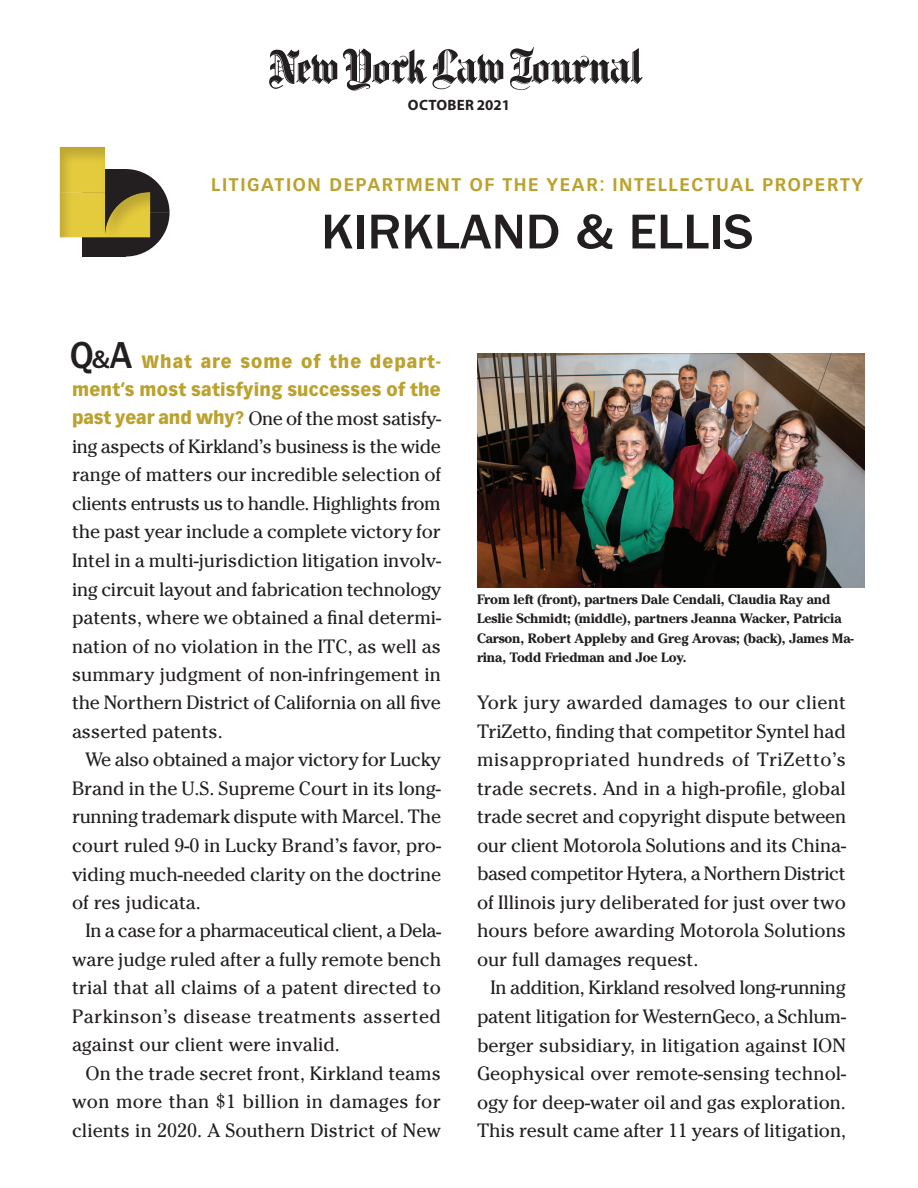
<style>
.page{position:relative;width:918px;height:1188px;background:#fff}
.page>*{position:absolute;margin:0;border:0;box-sizing:border-box;transform-origin:0 0}
.t1{font:500 50.7px "ITC Franklin Gothic Std";color:#231f20;scale:1.04 1}
.t2{font:500 38.85px "ITC Franklin Gothic Std";color:#231f20;scale:.96 1}
.t3{font:19.2px/28.5px "Cheltenham Std";color:#231f20;text-align:justify}
.t4{font:700 18px "Vectora LT Std";letter-spacing:.09em;color:#bba22f}
.t5{font:900 17.7px/28.5px "Vectora LT Std";letter-spacing:.02em;color:#bba22f;text-align:right}
.t6{font:700 15px "Myriad Pro";letter-spacing:.01em;color:#231f20}
.t7{font:700 13.5px/19.5px "Cheltenham Std";letter-spacing:-.01em;color:#231f20}
.s1{font-size:25.95px}
.s2{font-family:"Vectora LT Std";font-weight:900;font-size:17.7px;color:#bba22f}
</style>
<div class="page">
<svg style="left:269px;top:47px;width:374px;height:44px"></svg>
<div style="left:82px;top:213px;width:44px;height:44px;background:#231f20"></div>
<svg style="left:126px;top:178px;width:44px;height:79px"></svg>
<div style="left:57px;top:146px;width:95px;height:93px;background:#231f20;opacity:.2"></div>
<img style="left:477px;top:353px;width:388px;height:234px">
<p class="t6" style="left:408px;top:96px;width:104px">OCTOBER 2021</p>
<p class="t4" style="left:211px;top:174px;width:653px">LITIGATION DEPARTMENT OF THE YEAR: INTELLECTUAL PROPERTY</p>
<h1 class="t1" style="left:321px;top:203px;width:417px">KIRKLAND &amp; ELLIS</h1>
<h2 class="t2" style="left:70px;top:333px;width:67px">Q<span class="s1">&amp;</span>A</h2>
<p class="t5" style="left:72px;top:347px;width:371px">What are some of the depart-<br>ment’s most satisfying successes of the</p>
<p class="t3" style="left:72px;top:404px;width:371px"><span class="s2">past year and why?</span> One of the most satisfy&shy;ing aspects of Kirkland’s business is the wide range of matters our incredible selection of clients entrusts us to handle. Highlights from the past year include a complete victory for Intel in a multi-jurisdiction litigation involv&shy;ing circuit layout and fabrication technology patents, where we obtained a final determi&shy;nation of no violation in the ITC, as well as summary judgment of non-infringement in the Northern District of California on all five asserted patents.</p>
<p class="t3" style="left:72px;top:746px;width:371px;text-indent:13px">We also obtained a major victory for Lucky Brand in the U.S. Supreme Court in its long&shy;running trademark dispute with Marcel. The court ruled 9-0 in Lucky Brand’s favor, pro&shy;viding much-needed clarity on the doctrine of res judicata.</p>
<p class="t3" style="left:72px;top:917px;width:371px;text-indent:13px">In a case for a pharmaceutical client, a Dela&shy;ware judge ruled after a fully remote bench trial that all claims of a patent directed to Parkinson’s disease treatments asserted against our client were invalid.</p>
<p class="t3" style="left:72px;top:1059px;width:371px;text-indent:13px">On the trade secret front, Kirkland teams won more than $1 billion in damages for clients in 2020. A Southern District of New</p>
<p class="t7" style="left:477px;top:589px;width:378px">From left (front), partners Dale Cendali, Claudia Ray and Leslie Schmidt; (middle), partners Jeanna Wacker, Patricia Carson, Robert Appleby and Greg Arovas; (back), James Ma&shy;rina, Todd Friedman and Joe Loy.</p>
<p class="t3" style="left:477px;top:689px;width:371px">York jury awarded damages to our client TriZetto, finding that competitor Syntel had misappropriated hundreds of TriZetto’s trade secrets. And in a high-profile, global trade secret and copyright dispute between our client Motorola Solutions and its China&shy;based competitor Hytera, a Northern District of Illinois jury deliberated for just over two hours before awarding Motorola Solutions our full damages request.</p>
<p class="t3" style="left:477px;top:974px;width:371px;text-indent:14px">In addition, Kirkland resolved long-running patent litigation for WesternGeco, a Schlum&shy;berger subsidiary, in litigation against ION Geophysical over remote-sensing technol&shy;ogy for deep-water oil and gas exploration.<br>This result came after 11 years of litigation,</p>
</div>
